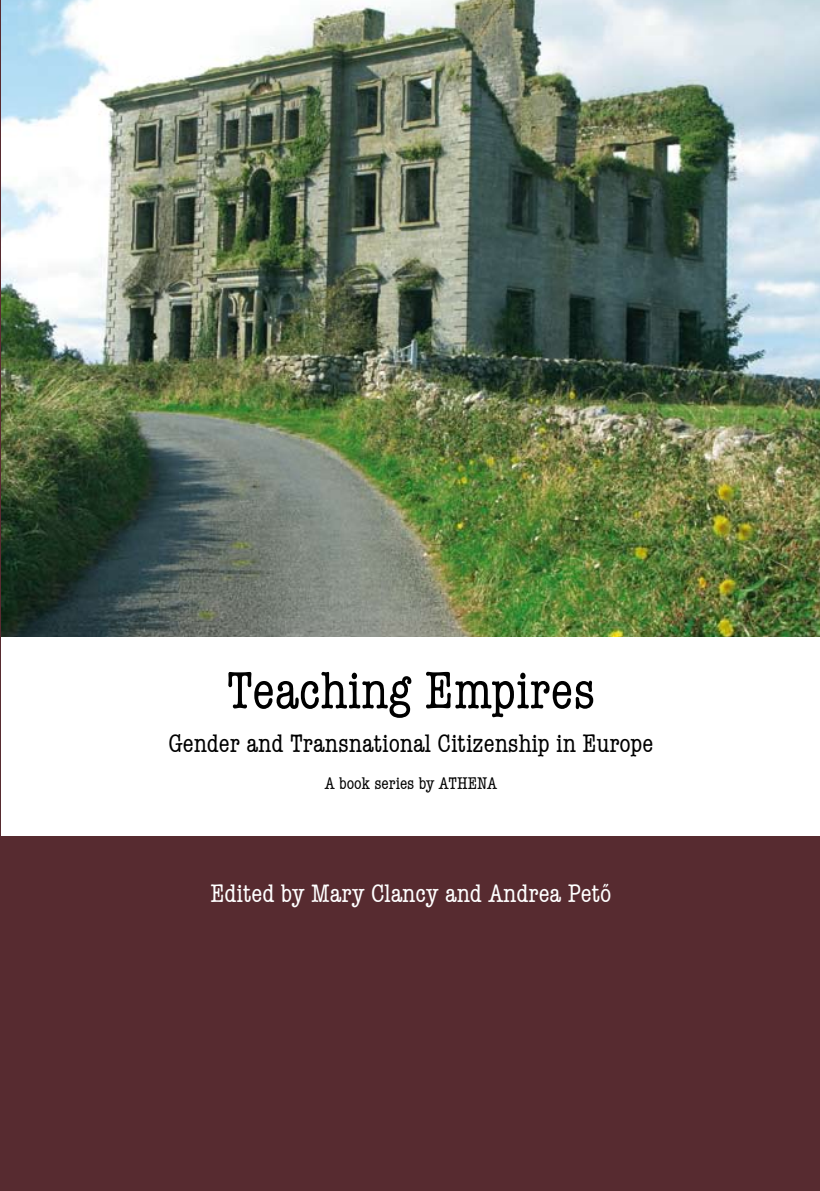
<style>
.page{position:relative;width:820px;height:1191px;background:#fff}
.page>*{position:absolute;margin:0;border:0;box-sizing:border-box;transform-origin:0 0}
.t1{font:condensed 54.25px "American Typewriter";color:#000}
.t2{font:condensed 26.25px "American Typewriter";color:#000}
.t3{font:condensed 26.25px "American Typewriter";color:#fff}
.t4{font:condensed 17.5px "American Typewriter";color:#000}
</style>
<div class="page">
<div style="left:0;top:0;width:819px;height:1191px;background:#572b30"></div>
<img style="left:2px;top:0;width:817px;height:637px">
<div style="left:2px;top:637px;width:817px;height:199px;background:#fff"></div>
<h1 class="t1" style="left:226px;top:649px;width:370px">Teaching Empires</h1>
<p class="t2" style="left:168px;top:723px;width:486px">Gender and Transnational Citizenship in Europe</p>
<p class="t4" style="left:325px;top:769px;width:174px">A book series by ATHENA</p>
<p class="t3" style="left:210px;top:873px;width:402px">Edited by Mary Clancy and Andrea Pető</p>
</div>
